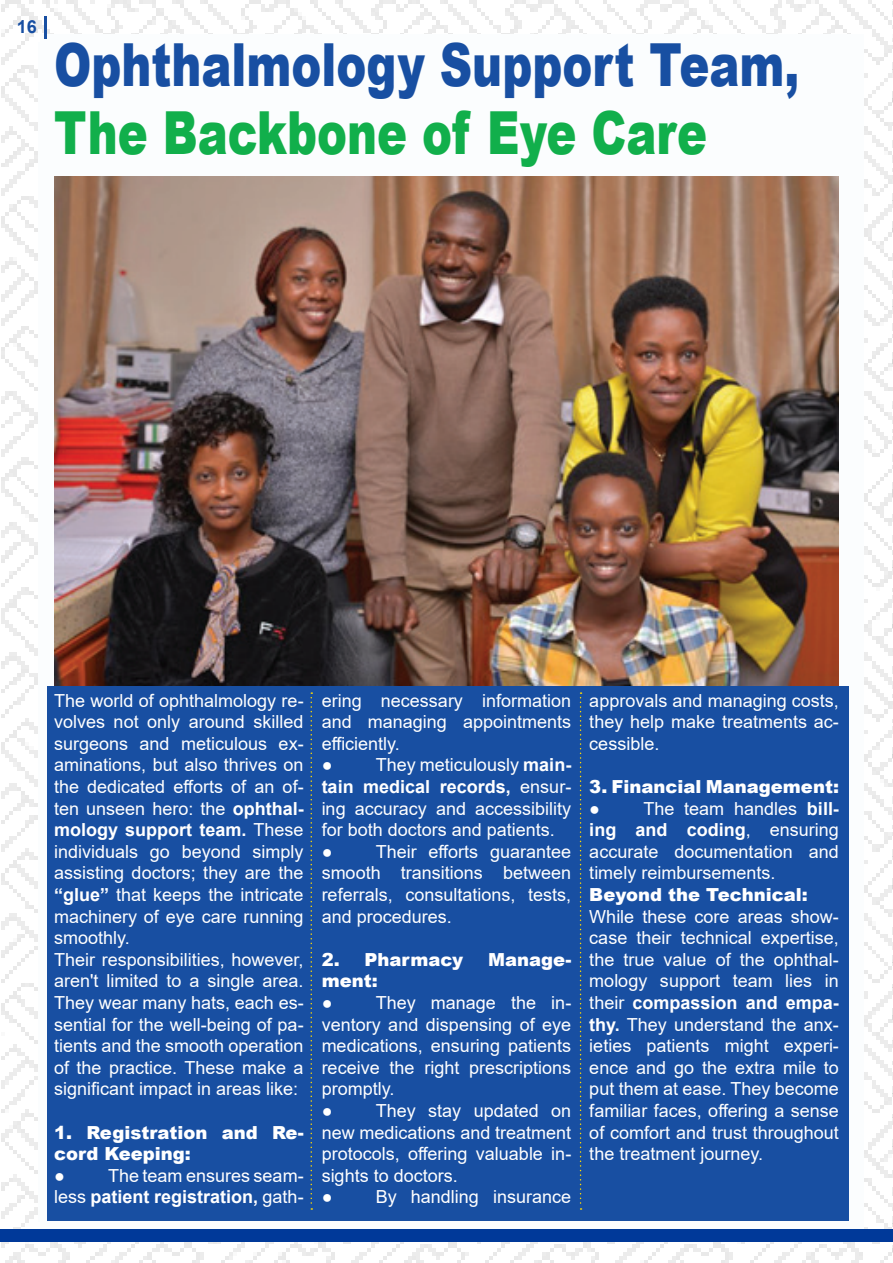
<style>
.page{position:relative;width:893px;height:1263px;background:#fff}
.page>*{position:absolute;margin:0;border:0;box-sizing:border-box;transform-origin:0 0}
.t1{font:900 59.4px "Arial";color:#184fa2;scale:.76 1}
.t2{font:900 59.4px "Arial";color:#11af4b;scale:.76 1}
.t3{font:18px/21.6px "Arial";color:#fff;text-align:justify}
.t4{font:900 18px/21.6px "Arial";color:#fff}
.t5{font:700 18px "Arial";color:#184fa2}
.s1{font-weight:700}
</style>
<div class="page">
<img style="left:892px;top:2px;width:1px;height:1251px">
<div style="left:40px;top:34px;width:824px;height:1194px;background:#fbfdfe"></div>
<div style="left:47px;top:686px;width:801px;height:534px;background:#184fa2"></div>
<img style="left:54px;top:176px;width:785px;height:510px">
<svg style="left:580px;top:692px;width:1px;height:518px"></svg>
<svg style="left:310px;top:692px;width:2px;height:518px"></svg>
<hr style="left:44px;top:16px;width:3px;height:22px;background:#184fa2">
<div style="left:0;top:1229px;width:893px;height:13px;background:#003999"></div>
<p class="t5" style="left:17px;top:14px;width:22px">16</p>
<p class="t1" style="left:54px;top:22px;width:982px">Ophthalmology Support Team,</p>
<p class="t2" style="left:54px;top:89px;width:861px">The Backbone of Eye Care</p>
<p class="t3" style="left:54px;top:689px;width:251px">The world of ophthalmology re&shy;volves not only around skilled surgeons and meticulous ex&shy;aminations, but also thrives on the dedicated efforts of an of&shy;ten unseen hero: the <span class="s1">ophthal&shy;mology support team.</span> These individuals go beyond simply assisting doctors; they are the <span class="s1">“glue”</span> that keeps the intricate machinery of eye care running smoothly.</p>
<p class="t3" style="left:54px;top:948px;width:251px">Their responsibilities, however, aren't limited to a single area.<br>They wear many hats, each es&shy;sential for the well-being of pa&shy;tients and the smooth operation of the practice. These make a significant impact in areas like:</p>
<p class="t4" style="left:54px;top:1121px;width:251px">1. Registration and Re&shy;cord Keeping:</p>
<p class="t3" style="left:54px;top:1164px;width:251px">● The team ensures seam&shy;less <span class="s1">patient registration,</span> gath-</p>
<p class="t3" style="left:322px;top:689px;width:251px">ering necessary information and managing appointments efficiently.</p>
<p class="t3" style="left:322px;top:754px;width:251px">● They meticulously <span class="s1">main&shy;tain medical records,</span> ensur&shy;ing accuracy and accessibility for both doctors and patients.</p>
<p class="t3" style="left:322px;top:840px;width:251px">● Their efforts guarantee smooth transitions between referrals, consultations, tests, and procedures.</p>
<p class="t4" style="left:322px;top:948px;width:143px">2. Pharmacy</p>
<p class="t4" style="left:488px;top:948px;width:85px">Manage-</p>
<p class="t4" style="left:322px;top:969px;width:57px">ment:</p>
<p class="t3" style="left:322px;top:992px;width:251px">● They manage the in&shy;ventory and dispensing of eye medications, ensuring patients receive the right prescriptions promptly.</p>
<p class="t3" style="left:322px;top:1100px;width:251px">● They stay updated on new medications and treatment protocols, offering valuable in&shy;sights to doctors.</p>
<p class="t3" style="left:322px;top:1186px;width:251px">● By handling insurance</p>
<p class="t3" style="left:589px;top:689px;width:251px">approvals and managing costs, they help make treatments ac&shy;cessible.</p>
<p class="t4" style="left:589px;top:775px;width:251px">3. Financial Management:</p>
<p class="t3" style="left:589px;top:797px;width:251px">● The team handles <span class="s1">bill&shy;ing and coding</span>, ensuring accurate documentation and timely reimbursements.</p>
<p class="t4" style="left:589px;top:883px;width:220px">Beyond the Technical:</p>
<p class="t3" style="left:589px;top:905px;width:251px">While these core areas show&shy;case their technical expertise, the true value of the ophthal&shy;mology support team lies in their <span class="s1">compassion and empa&shy;thy.</span> They understand the anx&shy;ieties patients might experi&shy;ence and go the extra mile to put them at ease. They become familiar faces, offering a sense of comfort and trust throughout the treatment journey.</p>
</div>
